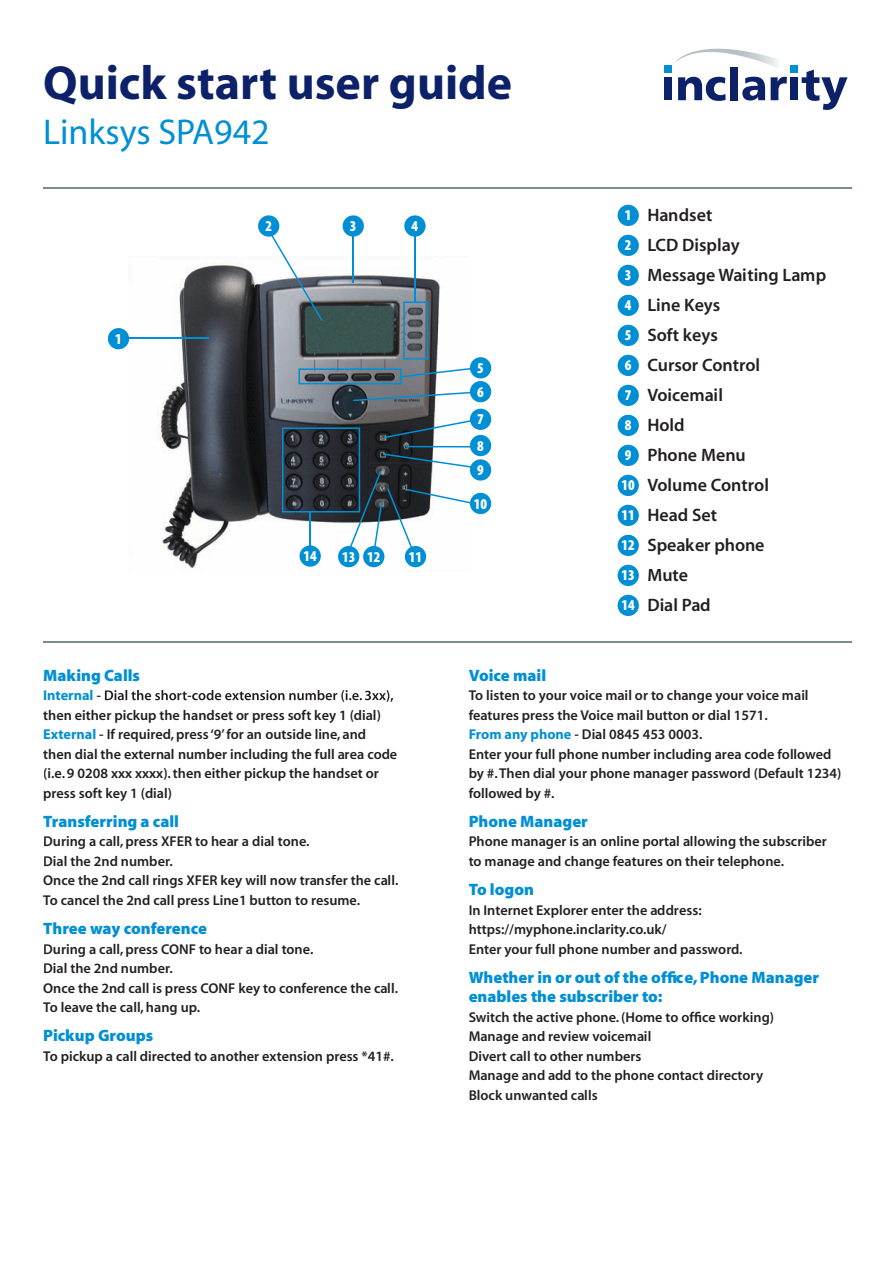
<style>
.page{position:relative;width:894px;height:1263px;background:#fff}
.page>*{position:absolute;margin:0;border:0;box-sizing:border-box;transform-origin:0 0}
.t1{font:48px "Myriad MM 700 600";color:#0d2169}
.t2{font:36px "Myriad MM 400 600";color:#008fd5}
.t3{font:18px/30px "Myriad MM 565 600";letter-spacing:.02em;color:#231f20}
.t4{font:16.5px/19.5px "Myriad MM 830 600";letter-spacing:.045em;color:#008fd5}
.t5{font:15px/30px "Myriad MM 830 300";color:#fff}
.t6{font:14.25px/19.5px "Myriad MM 565 600";letter-spacing:.015em;color:#231f20}
.t7{font:14.25px "Myriad MM 700 600";color:#008fd5}
.s1{font-family:"Myriad MM 700 600";color:#008fd5}
</style>
<div class="page">
<img style="left:128px;top:263px;width:313px;height:306px">
<div style="left:108px;top:328px;width:21px;height:21px;background:#008fd5;border-radius:50%"></div>
<hr style="left:43px;top:188px;width:808px;height:1px;background:#7c8c95">
<hr style="left:43px;top:642px;width:808px;height:1px;background:#7c8c95">
<div style="left:617px;top:205px;width:21px;height:21px;background:#008fd5;border-radius:50%"></div>
<div style="left:617px;top:235px;width:21px;height:21px;background:#008fd5;border-radius:50%"></div>
<div style="left:617px;top:265px;width:21px;height:21px;background:#008fd5;border-radius:50%"></div>
<div style="left:617px;top:295px;width:21px;height:21px;background:#008fd5;border-radius:50%"></div>
<div style="left:617px;top:325px;width:21px;height:21px;background:#008fd5;border-radius:50%"></div>
<div style="left:617px;top:355px;width:21px;height:21px;background:#008fd5;border-radius:50%"></div>
<div style="left:617px;top:385px;width:21px;height:21px;background:#008fd5;border-radius:50%"></div>
<div style="left:617px;top:415px;width:21px;height:21px;background:#008fd5;border-radius:50%"></div>
<div style="left:617px;top:445px;width:21px;height:21px;background:#008fd5;border-radius:50%"></div>
<div style="left:617px;top:475px;width:21px;height:21px;background:#008fd5;border-radius:50%"></div>
<div style="left:617px;top:505px;width:21px;height:21px;background:#008fd5;border-radius:50%"></div>
<div style="left:617px;top:535px;width:21px;height:21px;background:#008fd5;border-radius:50%"></div>
<div style="left:617px;top:565px;width:21px;height:21px;background:#008fd5;border-radius:50%"></div>
<div style="left:617px;top:595px;width:21px;height:21px;background:#008fd5;border-radius:50%"></div>
<div style="left:258px;top:215px;width:21px;height:22px;background:#008fd5;border-radius:50%"></div>
<div style="left:342px;top:215px;width:22px;height:22px;background:#008fd5;border-radius:50%"></div>
<div style="left:404px;top:215px;width:21px;height:22px;background:#008fd5;border-radius:50%"></div>
<div style="left:405px;top:546px;width:21px;height:21px;background:#008fd5;border-radius:50%"></div>
<div style="left:363px;top:546px;width:21px;height:21px;background:#008fd5;border-radius:50%"></div>
<div style="left:338px;top:546px;width:21px;height:21px;background:#008fd5;border-radius:50%"></div>
<hr style="left:127px;top:338px;width:82px;height:1px;background:#008fd5">
<svg style="left:353px;top:392px;width:121px;height:9px"></svg>
<svg style="left:270px;top:233px;width:52px;height:88px"></svg>
<hr style="left:352px;top:236px;width:2px;height:46px;background:#008fd5">
<hr style="left:414px;top:236px;width:2px;height:66px;background:#008fd5">
<div style="left:664px;top:77px;width:8px;height:23px;background:#0d2169"></div>
<svg style="left:675px;top:49px;width:172px;height:61px"></svg>
<div style="left:664px;top:66px;width:8px;height:7px;background:#008fd5"></div>
<div style="left:790px;top:66px;width:7px;height:7px;background:#008fd5"></div>
<svg style="left:403px;top:301px;width:25px;height:58px"></svg>
<svg style="left:298px;top:368px;width:175px;height:16px"></svg>
<svg style="left:282px;top:420px;width:191px;height:131px"></svg>
<div style="left:470px;top:357px;width:21px;height:21px;background:#008fd5;border-radius:50%"></div>
<div style="left:470px;top:381px;width:21px;height:21px;background:#008fd5;border-radius:50%"></div>
<div style="left:470px;top:409px;width:21px;height:21px;background:#008fd5;border-radius:50%"></div>
<div style="left:470px;top:435px;width:21px;height:21px;background:#008fd5;border-radius:50%"></div>
<div style="left:470px;top:493px;width:21px;height:21px;background:#008fd5;border-radius:50%"></div>
<div style="left:470px;top:459px;width:21px;height:22px;background:#008fd5;border-radius:50%"></div>
<hr style="left:309px;top:512px;width:2px;height:47px;background:#008fd5">
<div style="left:299px;top:545px;width:22px;height:22px;background:#008fd5;border-radius:50%"></div>
<svg style="left:96px;top:690px;width:297px;height:12px"></svg>
<h1 class="t1" style="left:43px;top:60px;width:470px">Quick start user guide</h1>
<h2 class="t2" style="left:43px;top:115px;width:228px">Linksys SPA942</h2>
<p class="t5" style="left:115px;top:324px;width:8px">1</p>
<p class="t5" style="left:265px;top:212px;width:8px">2</p>
<p class="t5" style="left:350px;top:212px;width:8px">3</p>
<p class="t5" style="left:411px;top:212px;width:8px">4</p>
<p class="t5" style="left:303px;top:542px;width:15px">14</p>
<p class="t5" style="left:342px;top:542px;width:40px">13 12</p>
<p class="t5" style="left:409px;top:542px;width:15px">11</p>
<p class="t5" style="left:477px;top:357px;width:8px;line-height:23.9px">5<br>6</p>
<p class="t5" style="left:477px;top:407px;width:8px;line-height:26.2px">7<br>8</p>
<p class="t5" style="left:477px;top:456px;width:8px">9</p>
<p class="t5" style="left:474px;top:489px;width:15px">10</p>
<p class="t5" style="left:621px;top:201px;width:15px">1<br>2<br>3<br>4<br>5<br>6<br>7<br>8<br>9<br>10<br>11<br>12<br>13<br>14</p>
<p class="t3" style="left:647px;top:201px;width:180px">Handset<br>LCD Display<br>Message Waiting Lamp<br>Line Keys<br>Soft keys<br>Cursor Control<br>Voicemail<br>Hold<br>Phone Menu<br>Volume Control<br>Head Set<br>Speaker phone<br>Mute<br>Dial Pad</p>
<p class="t4" style="left:43px;top:666px;width:97px">Making Calls</p>
<p class="t7" style="left:43px;top:688px;width:52px">Internal</p>
<p class="t6" style="left:43px;top:706px;width:355px">then either pickup the handset or press soft key 1 (dial)<br><span class="s1">External</span> - If required, press ‘9’ for an outside line, and then dial the external number including the full area code (i.e. 9 0208 xxx xxxx). then either pickup the handset or press soft key 1 (dial)</p>
<p class="t4" style="left:43px;top:812px;width:136px">Transferring a call</p>
<p class="t6" style="left:43px;top:833px;width:356px">During a call, press XFER to hear a dial tone.<br>Dial the 2nd number.<br>Once the 2nd call rings XFER key will now transfer the call.<br>To cancel the 2nd call press Line1 button to resume.</p>
<p class="t4" style="left:43px;top:920px;width:165px">Three way conference</p>
<p class="t6" style="left:43px;top:940px;width:356px">During a call, press CONF to hear a dial tone.<br>Dial the 2nd number.<br>Once the 2nd call is press CONF key to conference the call.<br>To leave the call, hang up.</p>
<p class="t4" style="left:43px;top:1027px;width:111px">Pickup Groups</p>
<p class="t6" style="left:43px;top:1047px;width:352px">To pickup a call directed to another extension press *41#.</p>
<p class="t4" style="left:468px;top:666px;width:78px">Voice mail</p>
<p class="t6" style="left:468px;top:686px;width:374px">To listen to your voice mail or to change your voice mail features press the Voice mail button or dial 1571.<br><span class="s1">From any phone</span> - Dial 0845 453 0003.<br>Enter your full phone number including area code followed by #. Then dial your phone manager password (Default 1234) followed by #.</p>
<p class="t4" style="left:468px;top:812px;width:119px">Phone Manager</p>
<p class="t6" style="left:468px;top:833px;width:359px">Phone manager is an online portal allowing the subscriber to manage and change features on their telephone.</p>
<p class="t4" style="left:468px;top:881px;width:66px">To logon</p>
<p class="t6" style="left:468px;top:901px;width:275px">In Internet Explorer enter the address: https://myphone.inclarity.co.uk/<br>Enter your full phone number and password.</p>
<p class="t4" style="left:468px;top:968px;width:350px">Whether in or out of the office, Phone Manager enables the subscriber to:</p>
<p class="t6" style="left:468px;top:1008px;width:307px">Switch the active phone. (Home to office working)<br>Manage and review voicemail<br>Divert call to other numbers<br>Manage and add to the phone contact directory Block unwanted calls</p>
</div>
